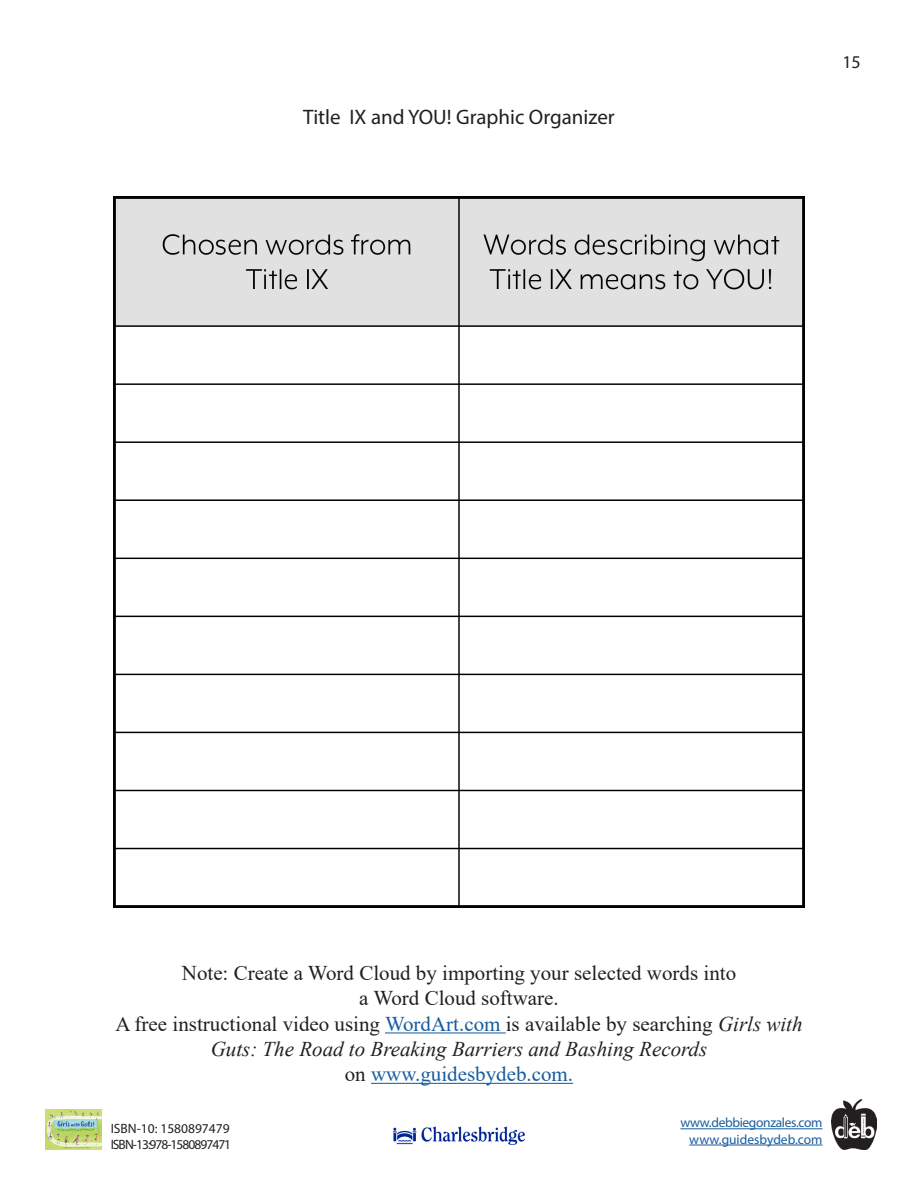
<style>
.page{position:relative;width:918px;height:1188px;background:#fff}
.page>*{position:absolute;margin:0;border:0;box-sizing:border-box;transform-origin:0 0}
.t1{font:italic 21px/25.2px "Times New Roman";color:#231f20;text-align:center}
.t2{font:21px "Times New Roman";color:#231f20}
.t3{font:21px "Myriad Pro";color:#231f20}
.t4{font:21px "Times New Roman";color:#175d9e}
.t5{font:18px "Myriad Pro";color:#231f20}
.t6{font:13.5px/16.2px "Myriad Pro";letter-spacing:-.015em;color:#175d9e;text-align:right}
.t7{font:13.5px/16.2px "Myriad Pro";letter-spacing:-.07em;color:#231f20}
.s1{font-style:normal}
.s2{font-style:normal;color:#175d9e}
.s3{color:#231f20}
</style>
<div class="page">
<img style="left:832px;top:1100px;width:44px;height:50px">
<img style="left:46px;top:1110px;width:55px;height:40px">
<hr style="left:680px;top:1128px;width:143px;height:1px;background:#175d9e">
<hr style="left:689px;top:1145px;width:134px;height:1px;background:#175d9e">
<img style="left:392px;top:1126px;width:133px;height:19px">
<img style="left:113px;top:196px;width:692px;height:711px">
<hr style="left:385px;top:1032px;width:121px;height:1px;background:#175d9e">
<hr style="left:371px;top:1083px;width:202px;height:1px;background:#175d9e">
<p class="t3" style="left:303px;top:104px;width:313px">Title IX and YOU! Graphic Organizer</p>
<p class="t5" style="left:842px;top:51px;width:20px">15</p>
<p class="t2" style="left:182px;top:958px;width:556px">Note: Create a Word Cloud by importing your selected words into</p>
<p class="t2" style="left:359px;top:984px;width:201px">a Word Cloud software.</p>
<p class="t1" style="left:115px;top:1011px;width:689px"><span class="s1">A free instructional video using</span> <span class="s2">WordArt.com</span> <span class="s1">is available by searching</span> Girls with<br>Guts: The Road to Breaking Barriers and Bashing Records</p>
<p class="t4" style="left:345px;top:1059px;width:230px"><span class="s3">on</span> www.guidesbydeb.com.</p>
<p class="t7" style="left:111px;top:1120px;width:122px">ISBN-10: 1580897479<br>ISBN-13: 978-1580897471</p>
<p class="t6" style="left:680px;top:1115px;width:144px">www.debbiegonzales.com www.guidesbydeb.com</p>
</div>
